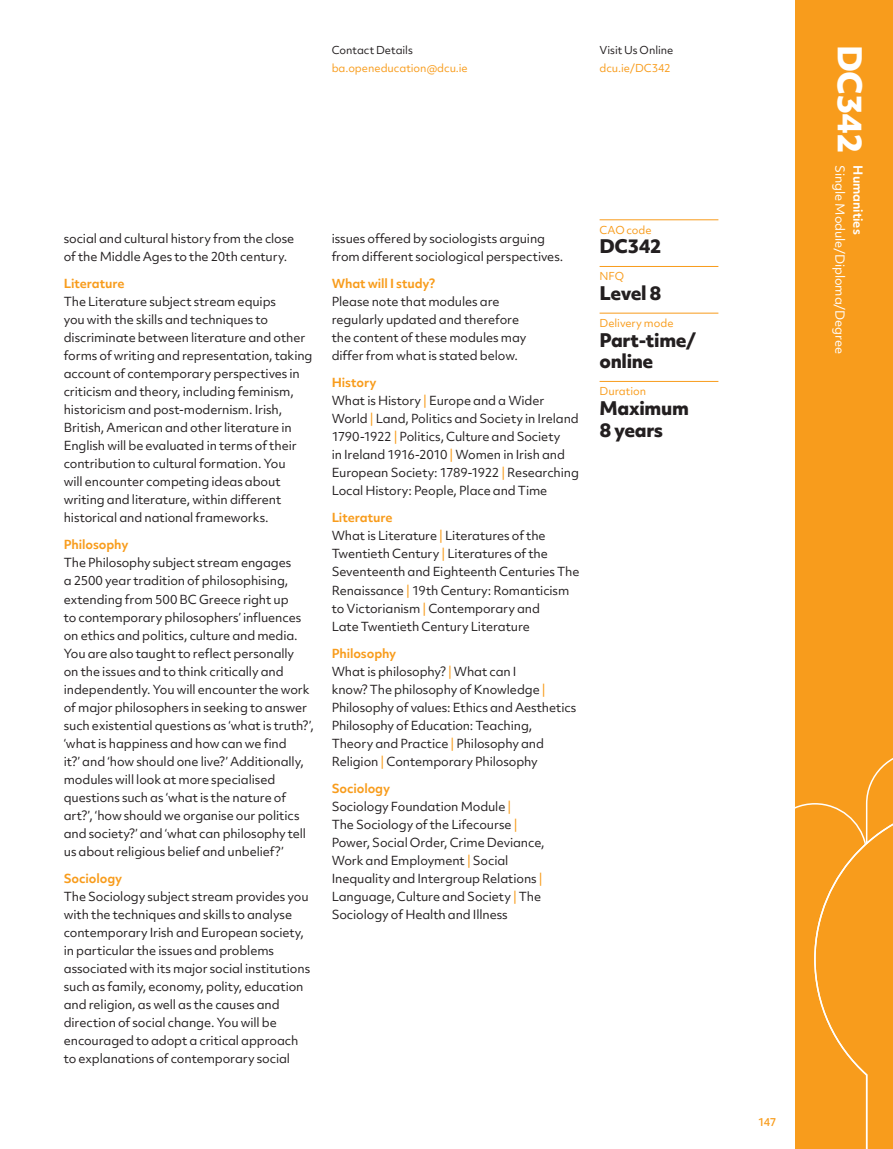
<style>
.page{position:relative;width:893px;height:1149px;background:#fff}
.page>*{position:absolute;margin:0;border:0;box-sizing:border-box;transform-origin:0 0}
.t1{font:800 31.5px "Objektiv Mk 2";letter-spacing:-.03em;color:#fff}
.t2{font:800 18px/21.6px "Objektiv Mk 2";letter-spacing:-.02em;color:#231f20}
.t3{font:12px/18px "Objektiv Mk 2";letter-spacing:-.01em;color:#231f20}
.t4{font:700 12px "Objektiv Mk 2";letter-spacing:-.005em;color:#f89c1c}
.t5{font:12px "Objektiv Mk 2";letter-spacing:-.01em;color:#fff}
.t6{font:700 12px "Objektiv Mk 2";letter-spacing:-.005em;color:#fff}
.t7{font:10.5px "Objektiv Mk 2";letter-spacing:-.005em;color:#f89c1c}
.t8{font:10.5px "Objektiv Mk 2";letter-spacing:-.005em;color:#231f20}
.t9{font:500 10.5px "Objektiv Mk 2";color:#f89c1c}
.s1{font-weight:700;color:#f89c1c}
.s2{color:#f89c1c}
</style>
<div class="page">
<hr style="left:600px;top:219px;width:118px;height:1px;background:#f89c1c">
<hr style="left:600px;top:266px;width:118px;height:1px;background:#f89c1c">
<hr style="left:600px;top:313px;width:118px;height:1px;background:#f89c1c">
<hr style="left:600px;top:381px;width:118px;height:1px;background:#f89c1c">
<div style="left:795px;top:0;width:98px;height:1148px;background:#f89c1c"></div>
<svg style="left:795px;top:758px;width:98px;height:391px"></svg>
<p class="t8" style="left:332px;top:43px;width:83px">Contact Details</p>
<p class="t7" style="left:332px;top:61px;width:138px">ba.openeducation@dcu.ie</p>
<p class="t8" style="left:600px;top:43px;width:75px">Visit Us Online</p>
<p class="t7" style="left:600px;top:61px;width:72px">dcu.ie/DC342</p>
<p class="t3" style="left:64px;top:229px;width:232px">social and cultural history from the close of the Middle Ages to the 20th century.</p>
<p class="t4" style="left:64px;top:275px;width:62px">Literature</p>
<p class="t3" style="left:64px;top:292px;width:250px">The Literature subject stream equips<br>you with the skills and techniques to discriminate between literature and other forms of writing and representation, taking account of contemporary perspectives in criticism and theory, including feminism, historicism and post-modernism. Irish, British, American and other literature in English will be evaluated in terms of their contribution to cultural formation. You<br>will encounter competing ideas about writing and literature, within different historical and national frameworks.</p>
<p class="t4" style="left:64px;top:536px;width:66px">Philosophy</p>
<p class="t3" style="left:64px;top:553px;width:252px">The Philosophy subject stream engages<br>a 2500 year tradition of philosophising, extending from 500 BC Greece right up<br>to contemporary philosophers’ influences on ethics and politics, culture and media.<br>You are also taught to reflect personally<br>on the issues and to think critically and independently. You will encounter the work of major philosophers in seeking to answer such existential questions as ‘what is truth?’, ‘what is happiness and how can we find<br>it?’ and ‘how should one live?’ Additionally, modules will look at more specialised questions such as ‘what is the nature of art?’, ‘how should we organise our politics and society?’ and ‘what can philosophy tell us about religious belief and unbelief?’</p>
<p class="t4" style="left:64px;top:869px;width:60px">Sociology</p>
<p class="t3" style="left:64px;top:886px;width:248px">The Sociology subject stream provides you with the techniques and skills to analyse contemporary Irish and European society, in particular the issues and problems associated with its major social institutions such as family, economy, polity, education and religion, as well as the causes and direction of social change. You will be encouraged to adopt a critical approach to explanations of contemporary social</p>
<p class="t3" style="left:332px;top:229px;width:233px">issues offered by sociologists arguing from different sociological perspectives.</p>
<p class="t4" style="left:332px;top:275px;width:105px">What will I study?</p>
<p class="t3" style="left:332px;top:292px;width:196px">Please note that modules are regularly updated and therefore the content of these modules may differ from what is stated below.</p>
<p class="t3" style="left:332px;top:373px;width:249px"><span class="s1">History<br></span>What is History <span class="s2">|</span> Europe and a Wider World <span class="s2">|</span> Land, Politics and Society in Ireland 1790-1922 <span class="s2">|</span> Politics, Culture and Society<br>in Ireland 1916-2010 <span class="s2">|</span> Women in Irish and European Society: 1789-1922 <span class="s2">|</span> Researching Local History: People, Place and Time</p>
<p class="t3" style="left:332px;top:508px;width:249px"><span class="s1">Literature<br></span>What is Literature <span class="s2">|</span> Literatures of the Twentieth Century <span class="s2">|</span> Literatures of the Seventeenth and Eighteenth Centuries The Renaissance <span class="s2">|</span> 19th Century: Romanticism to Victorianism <span class="s2">|</span> Contemporary and<br>Late Twentieth Century Literature</p>
<p class="t3" style="left:332px;top:643px;width:246px"><span class="s1">Philosophy<br></span>What is philosophy? <span class="s2">|</span> What can I<br>know? The philosophy of Knowledge <span class="s2">| </span>Philosophy of values: Ethics and Aesthetics Philosophy of Education: Teaching, Theory and Practice <span class="s2">|</span> Philosophy and Religion <span class="s2">|</span> Contemporary Philosophy</p>
<p class="t3" style="left:332px;top:778px;width:215px"><span class="s1">Sociology<br></span>Sociology Foundation Module <span class="s2">|<br></span>The Sociology of the Lifecourse <span class="s2">|<br></span>Power, Social Order, Crime Deviance,<br>Work and Employment <span class="s2">|</span> Social<br>Inequality and Intergroup Relations <span class="s2">|<br></span>Language, Culture and Society <span class="s2">|</span> The<br>Sociology of Health and Illness</p>
<p class="t7" style="left:600px;top:222px;width:54px">CAO code</p>
<h2 class="t2" style="left:600px;top:235px;width:63px">DC342</h2>
<p class="t7" style="left:600px;top:269px;width:26px">NFQ</p>
<h2 class="t2" style="left:600px;top:282px;width:63px">Level 8</h2>
<p class="t7" style="left:600px;top:316px;width:76px">Delivery mode</p>
<h2 class="t2" style="left:600px;top:328px;width:98px">Part-time/ online</h2>
<p class="t7" style="left:600px;top:384px;width:48px">Duration</p>
<h2 class="t2" style="left:600px;top:396px;width:91px">Maximum<br>8 years</h2>
<h1 class="t1" style="left:872px;top:45px;width:109px;rotate:90deg">DC342</h1>
<p class="t5" style="left:848px;top:165px;width:190px;rotate:90deg">Single Module/Diploma/Degree</p>
<p class="t6" style="left:866px;top:165px;width:70px;rotate:90deg">Humanities</p>
<p class="t9" style="left:758px;top:1114px;width:20px">147</p>
</div>
